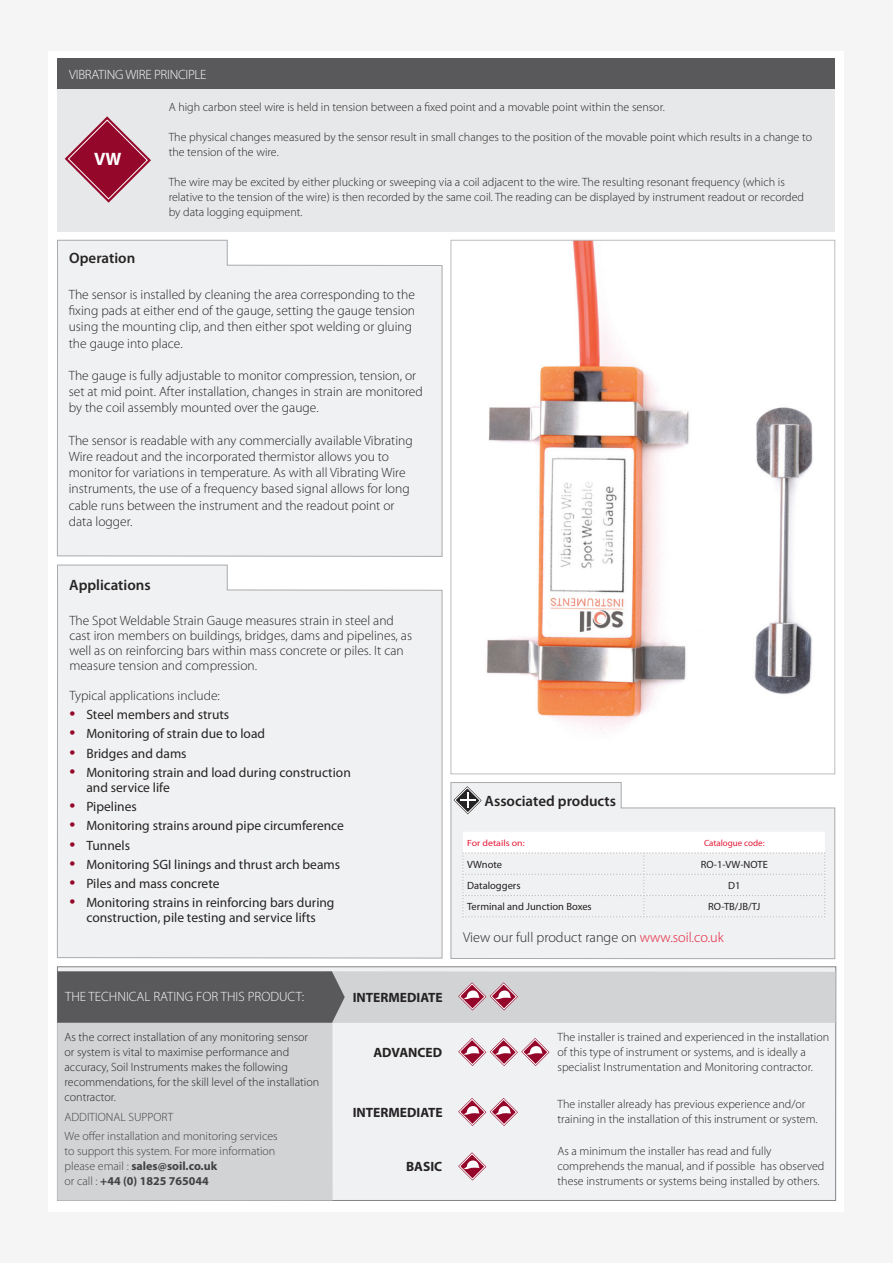
<style>
.page{position:relative;width:893px;height:1263px;background:#f5f5f6}
.page>*{position:absolute;margin:0;border:0;box-sizing:border-box;transform-origin:0 0}
.t1{font:700 18px "Myriad Pro";color:#fff}
.t2{font:600 15px "Myriad Pro";color:#262324}
.t3{font:300 14.25px "Myriad Pro";color:#262324}
.t4{font:300 13.5px/16.2px "Myriad Pro";color:#262324}
.t5{font:13.5px/15px "Myriad Pro";color:#262324}
.t6{font:700 13.5px "Myriad Pro";color:#262324}
.t7{font:300 13.5px "Myriad Pro";color:#fff}
.t8{font:300 13.5px "Myriad Pro";letter-spacing:-.02em;color:#fff}
.t9{font:300 12px/15px "Myriad Pro";color:#262324}
.t10{font:300 12px/15px "Myriad Pro";color:#414243}
.t11{font:10.5px "Myriad Pro";color:#231f20}
.t12{font:9px "Myriad Pro";color:#e51836}
.t13{font:9px "Myriad Pro";color:#e51836;scale:1.1 1}
.s1{font-size:21px;color:#95072a}
.s2{font-weight:700}
.s3{color:#e51836}
</style>
<div class="page">
<div style="left:49px;top:51px;width:795px;height:1161px;background:#fff"></div>
<div style="left:57px;top:565px;width:385px;height:393px;background:#f0f1f2"></div>
<img style="left:486px;top:242px;width:327px;height:488px">
<div style="left:57px;top:240px;width:385px;height:317px;background:#f0f1f2"></div>
<svg style="left:451px;top:782px;width:384px;height:177px"></svg>
<svg style="left:453px;top:786px;width:29px;height:28px"></svg>
<svg style="left:463px;top:832px;width:362px;height:85px"></svg>
<div style="left:57px;top:62px;width:778px;height:170px;background:#e7e8e9"></div>
<div style="left:57px;top:59px;width:778px;height:30px;background:#59595c"></div>
<svg style="left:65px;top:116px;width:86px;height:87px"></svg>
<div style="left:57px;top:966px;width:779px;height:235px;background:#f0f1f2"></div>
<div style="left:57px;top:1023px;width:276px;height:178px;background:#d2d3d5"></div>
<svg style="left:458px;top:1098px;width:60px;height:28px"></svg>
<svg style="left:458px;top:1152px;width:28px;height:28px"></svg>
<svg style="left:458px;top:1038px;width:91px;height:28px"></svg>
<svg style="left:57px;top:971px;width:778px;height:52px;background:#a6a5a8"></svg>
<p class="t8" style="left:69px;top:66px;width:139px">VIBRATING WIRE PRINCIPLE</p>
<p class="t9" style="left:169px;top:99px;width:497px">A high carbon steel wire is held in tension between a fixed point and a movable point within the sensor.</p>
<p class="t9" style="left:169px;top:129px;width:645px">The physical changes measured by the sensor result in small changes to the position of the movable point which results in a change to the tension of the wire.</p>
<p class="t9" style="left:169px;top:174px;width:637px">The wire may be excited by either plucking or sweeping via a coil adjacent to the wire. The resulting resonant frequency (which is relative to the tension of the wire) is then recorded by the same coil. The reading can be displayed by instrument readout or recorded by data logging equipment.</p>
<p class="t1" style="left:94px;top:147px;width:29px">VW</p>
<p class="t2" style="left:69px;top:249px;width:67px">Operation</p>
<p class="t4" style="left:69px;top:286px;width:348px">The sensor is installed by cleaning the area corresponding to the fixing pads at either end of the gauge, setting the gauge tension using the mounting clip, and then either spot welding or gluing the gauge into place.</p>
<p class="t4" style="left:69px;top:367px;width:355px">The gauge is fully adjustable to monitor compression, tension, or set at mid point. After installation, changes in strain are monitored by the coil assembly mounted over the gauge.</p>
<p class="t4" style="left:69px;top:432px;width:346px">The sensor is readable with any commercially available Vibrating Wire readout and the incorporated thermistor allows you to monitor for variations in temperature. As with all Vibrating Wire instruments, the use of a frequency based signal allows for long cable runs between the instrument and the readout point or data logger.</p>
<p class="t2" style="left:69px;top:575px;width:83px">Applications</p>
<p class="t4" style="left:69px;top:613px;width:344px;line-height:15px">The Spot Weldable Strain Gauge measures strain in steel and cast iron members on buildings, bridges, dams and pipelines, as well as on reinforcing bars within mass concrete or piles. It can measure tension and compression.</p>
<p class="t4" style="left:69px;top:687px;width:152px">Typical applications include:</p>
<p class="t5" style="left:69px;top:707px;width:161px"><span class="s1">•</span> Steel members and struts</p>
<p class="t5" style="left:69px;top:726px;width:197px"><span class="s1">•</span> Monitoring of strain due to load</p>
<p class="t5" style="left:69px;top:745px;width:119px"><span class="s1">•</span> Bridges and dams</p>
<p class="t5" style="left:86px;top:765px;width:266px;text-indent:-17px"><span class="s1">•</span> Monitoring strain and load during construction and service life</p>
<p class="t5" style="left:69px;top:799px;width:69px"><span class="s1">•</span> Pipelines</p>
<p class="t5" style="left:69px;top:818px;width:276px"><span class="s1">•</span> Monitoring strains around pipe circumference</p>
<p class="t5" style="left:69px;top:837px;width:62px"><span class="s1">•</span> Tunnels</p>
<p class="t5" style="left:69px;top:857px;width:272px"><span class="s1">•</span> Monitoring SGI linings and thrust arch beams</p>
<p class="t5" style="left:69px;top:876px;width:152px"><span class="s1">•</span> Piles and mass concrete</p>
<p class="t5" style="left:69px;top:895px;width:267px;text-align:center"><span class="s1">•</span> Monitoring strains in reinforcing bars during construction, pile testing and service lifts</p>
<p class="t7" style="left:65px;top:989px;width:241px">THE TECHNICAL RATING FOR THIS PRODUCT:</p>
<p class="t9" style="left:65px;top:1029px;width:256px">As the correct installation of any monitoring sensor or system is vital to maximise performance and accuracy, Soil Instruments makes the following recommendations, for the skill level of the installation contractor.</p>
<p class="t10" style="left:65px;top:1110px;width:110px">ADDITIONAL SUPPORT</p>
<p class="t10" style="left:65px;top:1129px;width:215px">We offer installation and monitoring services to support this system. For more information please email : <span class="s2">sales@soil.co.uk<br></span>or call : <span class="s2">+44 (0) 1825 765044</span></p>
<p class="t6" style="left:353px;top:988px;width:91px">INTERMEDIATE</p>
<p class="t6" style="left:373px;top:1043px;width:70px">ADVANCED</p>
<p class="t6" style="left:353px;top:1104px;width:91px">INTERMEDIATE</p>
<p class="t6" style="left:406px;top:1157px;width:38px">BASIC</p>
<p class="t2" style="left:485px;top:791px;width:133px">Associated products</p>
<p class="t13" style="left:467px;top:837px;width:54px">For details on:</p>
<p class="t12" style="left:704px;top:837px;width:62px">Catalogue code:</p>
<p class="t11" style="left:467px;top:857px;width:37px">VWnote</p>
<p class="t11" style="left:701px;top:857px;width:69px">RO-1-VW-NOTE</p>
<p class="t11" style="left:467px;top:879px;width:55px">Dataloggers</p>
<p class="t11" style="left:728px;top:879px;width:14px">D1</p>
<p class="t11" style="left:467px;top:900px;width:126px">Terminal and Junction Boxes</p>
<p class="t11" style="left:708px;top:900px;width:54px">RO-TB/JB/TJ</p>
<p class="t3" style="left:463px;top:929px;width:262px">View our full product range on <span class="s3">www.soil.co.uk</span></p>
<p class="t9" style="left:557px;top:1029px;width:273px">The installer is trained and experienced in the installation of this type of instrument or systems, and is ideally a specialist Instrumentation and Monitoring contractor.</p>
<p class="t9" style="left:557px;top:1096px;width:262px">The installer already has previous experience and/or training in the installation of this instrument or system.</p>
<p class="t9" style="left:557px;top:1143px;width:268px">As a minimum the installer has read and fully comprehends the manual, and if possible has observed these instruments or systems being installed by others.</p>
</div>
